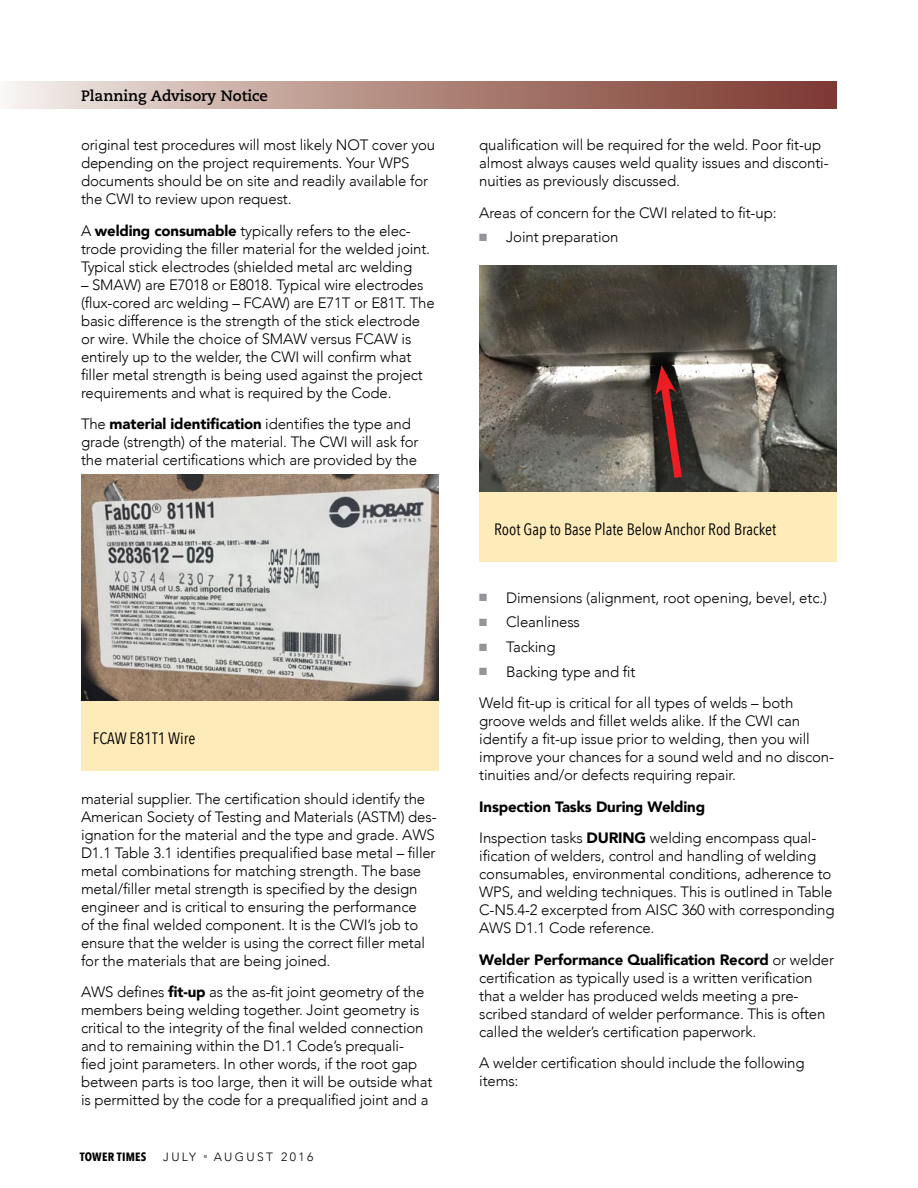
<style>
.page{position:relative;width:918px;height:1188px;background:#fff}
.page>*{position:absolute;margin:0;border:0;box-sizing:border-box;transform-origin:0 0}
.t1{font:16.5px "Avenir Next Condensed";color:#000}
.t2{font:300 15px/18px "Avenir";letter-spacing:-.01em;color:#000}
.t3{font:900 15px "Avenir";letter-spacing:-.01em;color:#000}
.t4{font:700 15px "Caecilia LT Std";color:#000}
.t5{font:300 12px "Avenir";letter-spacing:.2em;color:#000}
.t6{font:700 12px "Avenir Next Condensed";letter-spacing:.02em;color:#000}
.s1{font-weight:900}
.s2{color:#939598}
</style>
<div class="page">
<svg style="left:7px;top:82px;width:830px;height:27px;background:#b38c83"></svg>
<div style="left:81px;top:701px;width:358px;height:70px;background:#fdecba"></div>
<img style="left:81px;top:474px;width:358px;height:227px">
<div style="left:479px;top:492px;width:358px;height:70px;background:#fdecba"></div>
<img style="left:479px;top:265px;width:358px;height:227px">
<svg style="left:655px;top:365px;width:32px;height:121px;background:#5d2d2b"></svg>
<p class="t4" style="left:81px;top:86px;width:188px">Planning Advisory Notice</p>
<p class="t2" style="left:81px;top:136px;width:356px">original test procedures will most likely NOT cover you depending on the project requirements. Your WPS documents should be on site and readily available for the CWI to review upon request.</p>
<p class="t2" style="left:81px;top:221px;width:351px">A <span class="s1">welding consumable</span> typically refers to the elec&shy;trode providing the filler material for the welded joint.<br>Typical stick electrodes (shielded metal arc welding</p>
<p class="t2" style="left:81px;top:275px;width:355px">– SMAW) are E7018 or E8018. Typical wire electrodes (flux-cored arc welding – FCAW) are E71T or E81T. The basic difference is the strength of the stick electrode or wire. While the choice of SMAW versus FCAW is entirely up to the welder, the CWI will confirm what filler metal strength is being used against the project requirements and what is required by the Code.</p>
<p class="t2" style="left:81px;top:415px;width:339px">The <span class="s1">material identification</span> identifies the type and grade (strength) of the material. The CWI will ask for the material certifications which are provided by the</p>
<p class="t1" style="left:93px;top:724px;width:104px">FCAW E81T1 Wire</p>
<p class="t2" style="left:81px;top:790px;width:357px">material supplier. The certification should identify the American Society of Testing and Materials (ASTM) des&shy;ignation for the material and the type and grade. AWS D1.1 Table 3.1 identifies prequalified base metal – filler metal combinations for matching strength. The base metal/filler metal strength is specified by the design engineer and is critical to ensuring the performance<br>of the final welded component. It is the CWI’s job to ensure that the welder is using the correct filler metal for the materials that are being joined.</p>
<p class="t2" style="left:81px;top:983px;width:353px">AWS defines <span class="s1">fit-up</span> as the as-fit joint geometry of the members being welding together. Joint geometry is critical to the integrity of the final welded connection and to remaining within the D1.1 Code’s prequali&shy;fied joint parameters. In other words, if the root gap between parts is too large, then it will be outside what is permitted by the code for a prequalified joint and a</p>
<p class="t6" style="left:80px;top:1149px;width:68px">TOWER TIMES</p>
<p class="t5" style="left:163px;top:1150px;width:34px">JULY</p>
<p class="t5" style="left:204px;top:1150px;width:111px"><sup>■</sup> AUGUST 2016</p>
<p class="t2" style="left:479px;top:136px;width:351px">qualification will be required for the weld. Poor fit-up almost always causes weld quality issues and disconti&shy;nuities as previously discussed.</p>
<p class="t2" style="left:479px;top:203px;width:299px">Areas of concern for the CWI related to fit-up:</p>
<p class="t2" style="left:479px;top:228px;width:141px"><span class="s2">■</span> Joint preparation</p>
<p class="t1" style="left:494px;top:515px;width:284px">Root Gap to Base Plate Below Anchor Rod Bracket</p>
<p class="t2" style="left:479px;top:588px;width:349px"><span class="s2">■</span> Dimensions (alignment, root opening, bevel, etc.)</p>
<p class="t2" style="left:479px;top:613px;width:102px"><span class="s2">■</span> Cleanliness</p>
<p class="t2" style="left:479px;top:638px;width:78px"><span class="s2">■</span> Tacking</p>
<p class="t2" style="left:479px;top:663px;width:158px"><span class="s2">■</span> Backing type and fit</p>
<p class="t2" style="left:479px;top:694px;width:356px">Weld fit-up is critical for all types of welds – both groove welds and fillet welds alike. If the CWI can identify a fit-up issue prior to welding, then you will improve your chances for a sound weld and no discon&shy;tinuities and/or defects requiring repair.</p>
<p class="t3" style="left:479px;top:794px;width:227px">Inspection Tasks During Welding</p>
<p class="t2" style="left:479px;top:829px;width:357px">Inspection tasks <span class="s1">DURING</span> welding encompass qual&shy;ification of welders, control and handling of welding consumables, environmental conditions, adherence to WPS, and welding techniques. This is outlined in Table C-N5.4-2 excerpted from AISC 360 with corresponding AWS D1.1 Code reference.</p>
<p class="t2" style="left:479px;top:951px;width:356px"><span class="s1">Welder Performance Qualification Record</span> or welder certification as typically used is a written verification that a welder has produced welds meeting a pre&shy;scribed standard of welder performance. This is often called the welder’s certification paperwork.</p>
<p class="t2" style="left:479px;top:1054px;width:327px">A welder certification should include the following items:</p>
</div>
